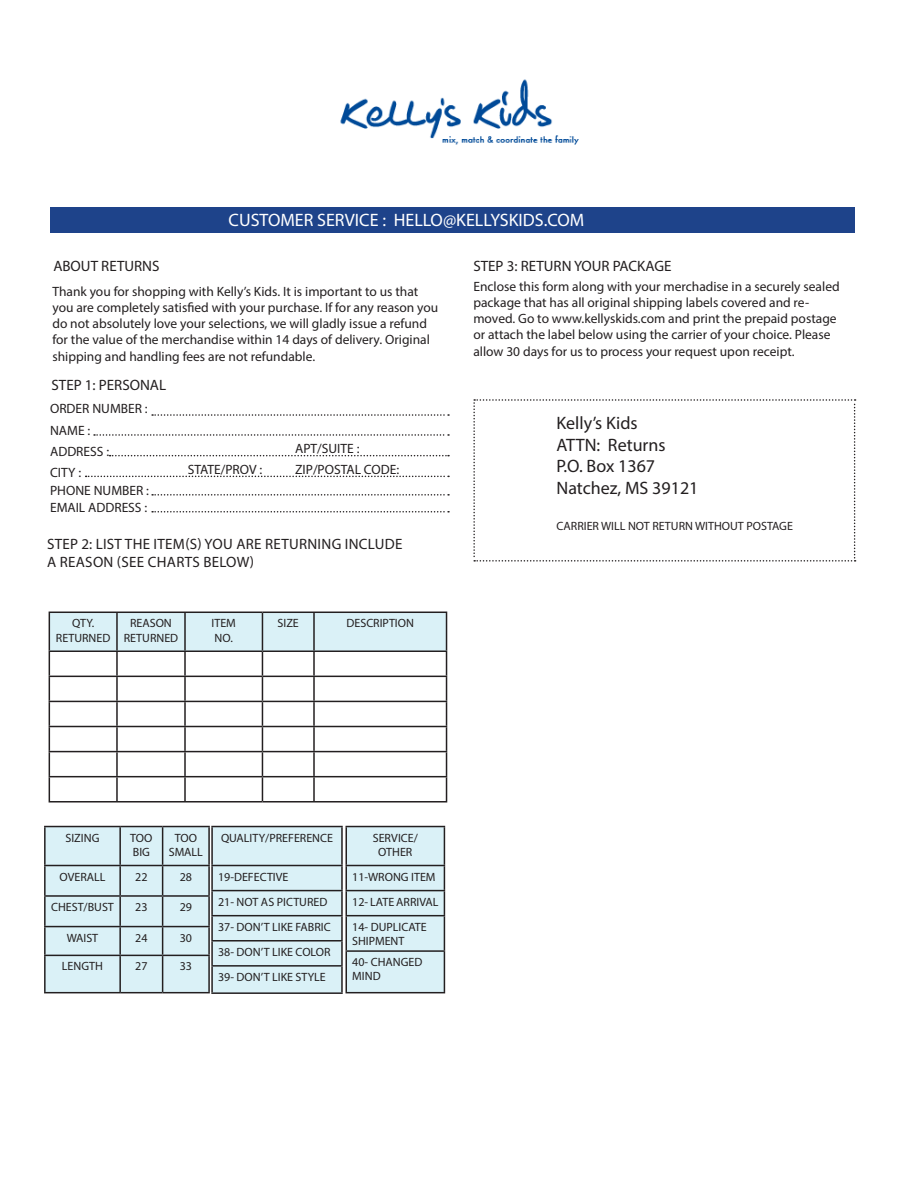
<style>
.page{position:relative;width:918px;height:1188px;background:#fff}
.page>*{position:absolute;margin:0;border:0;box-sizing:border-box;transform-origin:0 0}
.t1{font:18px "Myriad Pro";color:#231f20}
.t2{font:18px "Myriad Pro";color:#fff}
.t3{font:15px "Myriad Pro";letter-spacing:.02em;color:#231f20}
.t4{font:15px "Myriad Pro";color:#231f20}
.t5{font:13.5px/16.2px "Myriad Pro";color:#231f20}
.t6{font:13.5px "Myriad Pro";color:#231f20}
.t7{font:12px/14.4px "Myriad Pro";color:#231f20}
</style>
<div class="page">
<img style="left:340px;top:79px;width:239px;height:66px">
<div style="left:50px;top:208px;width:804px;height:25px;background:#1e438a"></div>
<svg style="left:49px;top:612px;width:398px;height:189px"></svg>
<hr style="left:49px;top:801px;width:68px;height:2px;background:#231f20">
<hr style="left:117px;top:801px;width:68px;height:2px;background:#231f20">
<hr style="left:185px;top:801px;width:77px;height:2px;background:#231f20">
<hr style="left:262px;top:801px;width:52px;height:2px;background:#231f20">
<hr style="left:314px;top:801px;width:133px;height:2px;background:#231f20">
<hr style="left:44px;top:826px;width:76px;height:1px;background:#231f20">
<hr style="left:44px;top:827px;width:2px;height:38px;background:#231f20">
<hr style="left:120px;top:826px;width:43px;height:1px;background:#231f20">
<hr style="left:163px;top:826px;width:47px;height:1px;background:#231f20">
<hr style="left:44px;top:865px;width:76px;height:1px;background:#231f20">
<hr style="left:44px;top:866px;width:2px;height:29px;background:#231f20">
<hr style="left:44px;top:895px;width:76px;height:2px;background:#231f20">
<hr style="left:44px;top:897px;width:2px;height:29px;background:#231f20">
<hr style="left:44px;top:926px;width:76px;height:1px;background:#231f20">
<hr style="left:44px;top:927px;width:2px;height:28px;background:#231f20">
<hr style="left:44px;top:955px;width:76px;height:1px;background:#231f20">
<hr style="left:44px;top:956px;width:2px;height:36px;background:#231f20">
<hr style="left:44px;top:992px;width:76px;height:1px;background:#231f20">
<hr style="left:211px;top:826px;width:132px;height:1px;background:#231f20">
<hr style="left:211px;top:992px;width:132px;height:2px;background:#231f20">
<hr style="left:346px;top:826px;width:99px;height:1px;background:#231f20">
<svg style="left:45px;top:827px;width:400px;height:166px;background:#cee3e9"></svg>
<hr style="left:346px;top:915px;width:99px;height:1px;background:#231f20">
<hr style="left:346px;top:916px;width:1px;height:34px;background:#231f20">
<hr style="left:444px;top:916px;width:1px;height:34px;background:#231f20">
<hr style="left:346px;top:950px;width:99px;height:2px;background:#231f20">
<hr style="left:346px;top:952px;width:1px;height:40px;background:#231f20">
<hr style="left:444px;top:952px;width:1px;height:40px;background:#231f20">
<hr style="left:346px;top:992px;width:99px;height:1px;background:#231f20">
<svg style="left:473px;top:399px;width:383px;height:163px"></svg>
<svg style="left:152px;top:414px;width:297px;height:2px"></svg>
<svg style="left:152px;top:494px;width:297px;height:2px"></svg>
<svg style="left:152px;top:511px;width:297px;height:2px"></svg>
<svg style="left:110px;top:455px;width:339px;height:1px"></svg>
<svg style="left:86px;top:476px;width:363px;height:1px"></svg>
<svg style="left:94px;top:434px;width:355px;height:2px"></svg>
<p class="t4" style="left:53px;top:256px;width:108px">ABOUT RETURNS</p>
<p class="t2" style="left:229px;top:209px;width:357px">CUSTOMER SERVICE : HELLO@KELLYSKIDS.COM</p>
<p class="t4" style="left:473px;top:256px;width:200px">STEP 3: RETURN YOUR PACKAGE</p>
<p class="t5" style="left:52px;top:283px;width:387px">Thank you for shopping with Kelly’s Kids. It is important to us that you are completely satisfied with your purchase. If for any reason you do not absolutely love your selections, we will gladly issue a refund for the value of the merchandise within 14 days of delivery. Original shipping and handling fees are not refundable.</p>
<p class="t5" style="left:473px;top:278px;width:368px">Enclose this form along with your merchadise in a securely sealed package that has all original shipping labels covered and re&shy;moved. Go to www.kellyskids.com and print the prepaid postage or attach the label below using the carrier of your choice. Please allow 30 days for us to process your request upon receipt.</p>
<p class="t4" style="left:52px;top:376px;width:116px">STEP 1: PERSONAL</p>
<p class="t6" style="left:50px;top:400px;width:99px">ORDER NUMBER :</p>
<p class="t6" style="left:50px;top:443px;width:61px">ADDRESS :</p>
<p class="t6" style="left:295px;top:440px;width:66px">APT/SUITE :</p>
<p class="t6" style="left:50px;top:464px;width:33px">CITY :</p>
<p class="t6" style="left:50px;top:482px;width:101px">PHONE NUMBER :</p>
<p class="t6" style="left:50px;top:499px;width:99px">EMAIL ADDRESS :</p>
<p class="t6" style="left:50px;top:423px;width:42px">NAME :</p>
<p class="t6" style="left:188px;top:461px;width:76px">STATE/PROV :</p>
<p class="t6" style="left:295px;top:461px;width:106px">ZIP/POSTAL CODE:</p>
<p class="t3" style="left:47px;top:535px;width:357px">STEP 2: LIST THE ITEM(S) YOU ARE RETURNING INCLUDE</p>
<p class="t3" style="left:47px;top:553px;width:209px">A REASON (SEE CHARTS BELOW)</p>
<p class="t7" style="left:72px;top:616px;width:24px">QTY.</p>
<p class="t7" style="left:56px;top:630px;width:56px">RETURNED</p>
<p class="t7" style="left:130px;top:616px;width:43px">REASON</p>
<p class="t7" style="left:124px;top:630px;width:56px">RETURNED</p>
<p class="t7" style="left:212px;top:616px;width:26px">ITEM</p>
<p class="t7" style="left:215px;top:630px;width:20px">NO.</p>
<p class="t7" style="left:278px;top:616px;width:23px">SIZE</p>
<p class="t7" style="left:347px;top:616px;width:69px">DESCRIPTION</p>
<p class="t7" style="left:66px;top:830px;width:35px">SIZING</p>
<p class="t7" style="left:130px;top:830px;width:24px">TOO</p>
<p class="t7" style="left:133px;top:845px;width:19px">BIG</p>
<p class="t7" style="left:175px;top:830px;width:24px">TOO</p>
<p class="t7" style="left:169px;top:845px;width:36px">SMALL</p>
<p class="t7" style="left:59px;top:869px;width:48px">OVERALL</p>
<p class="t7" style="left:135px;top:869px;width:14px">22</p>
<p class="t7" style="left:180px;top:869px;width:14px">28</p>
<p class="t7" style="left:51px;top:900px;width:64px">CHEST/BUST</p>
<p class="t7" style="left:135px;top:900px;width:14px">23</p>
<p class="t7" style="left:180px;top:900px;width:14px">29</p>
<p class="t7" style="left:67px;top:930px;width:33px">WAIST</p>
<p class="t7" style="left:135px;top:930px;width:14px">24</p>
<p class="t7" style="left:180px;top:930px;width:14px">30</p>
<p class="t7" style="left:62px;top:959px;width:43px">LENGTH</p>
<p class="t7" style="left:135px;top:959px;width:14px">27</p>
<p class="t7" style="left:180px;top:959px;width:14px">33</p>
<p class="t7" style="left:221px;top:830px;width:114px">QUALITY/PREFERENCE</p>
<p class="t7" style="left:218px;top:869px;width:72px">19-DEFECTIVE</p>
<p class="t7" style="left:218px;top:894px;width:111px">21- NOT AS PICTURED</p>
<p class="t7" style="left:218px;top:919px;width:114px">37- DON’T LIKE FABRIC</p>
<p class="t7" style="left:218px;top:944px;width:114px">38- DON’T LIKE COLOR</p>
<p class="t7" style="left:218px;top:969px;width:109px">39- DON’T LIKE STYLE</p>
<p class="t7" style="left:373px;top:830px;width:47px">SERVICE/</p>
<p class="t7" style="left:378px;top:845px;width:36px">OTHER</p>
<p class="t7" style="left:352px;top:869px;width:85px">11-WRONG ITEM</p>
<p class="t7" style="left:352px;top:894px;width:88px">12- LATE ARRIVAL</p>
<p class="t7" style="left:352px;top:919px;width:76px">14- DUPLICATE</p>
<p class="t7" style="left:352px;top:934px;width:54px">SHIPMENT</p>
<p class="t7" style="left:352px;top:955px;width:72px">40- CHANGED<br>MIND</p>
<p class="t1" style="left:557px;top:412px;width:83px">Kelly’s Kids</p>
<p class="t1" style="left:557px;top:434px;width:111px">ATTN: Returns</p>
<p class="t1" style="left:557px;top:455px;width:100px">P.O. Box 1367</p>
<p class="t1" style="left:557px;top:477px;width:143px">Natchez, MS 39121</p>
<p class="t7" style="left:557px;top:518px;width:238px">CARRIER WILL NOT RETURN WITHOUT POSTAGE</p>
</div>
